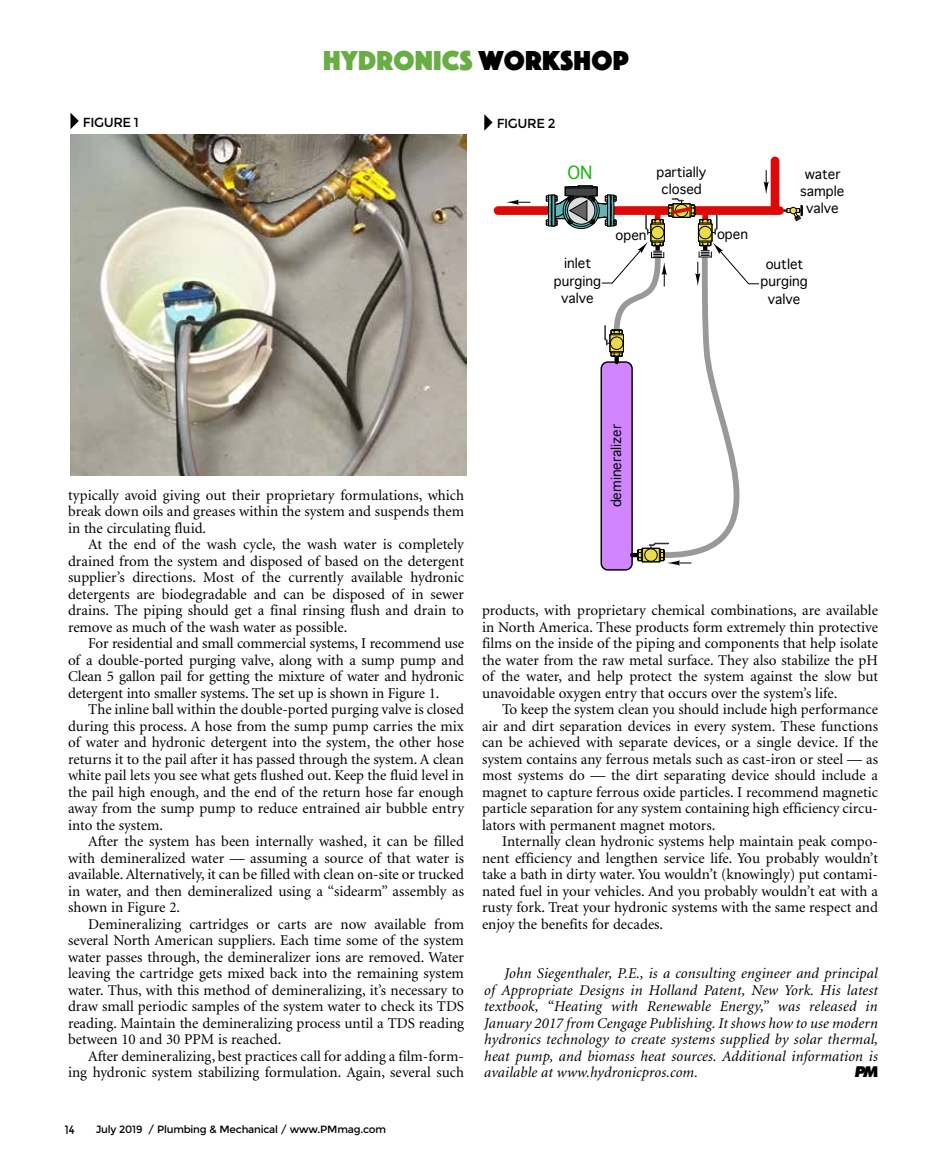
<style>
.page{position:relative;width:945px;height:1161px;background:#fff}
.page>*{position:absolute;margin:0;border:0;box-sizing:border-box;transform-origin:0 0}
.t1{font:28.5px "Phosphate Solid";letter-spacing:.01em;color:#68ae45}
.t2{font:17.4px "Geneva";color:#1fb714}
.t3{font:15px/16.5px "Minion";color:#000;text-align:justify}
.t4{font:italic 15px/16.5px "Minion";letter-spacing:.01em;color:#000;text-align:justify}
.t5{font:italic 800 14.25px "Futura";color:#000}
.t6{font:13.2px "Montserrat";letter-spacing:-.03em;color:#000}
.t7{font:13.05px/17.4px "Geneva";color:#000;text-align:center}
.t8{font:12px "Montserrat";color:#000;scale:.85 1}
.t9{font:10.5px "Montserrat";letter-spacing:-.02em;color:#000}
.s1{color:#000}
</style>
<div class="page">
<svg style="left:70px;top:113px;width:9px;height:16px"></svg>
<img style="left:70px;top:134px;width:396px;height:342px">
<div style="left:771px;top:161px;width:8px;height:50px;background:#dd0907"></div>
<div style="left:498px;top:206px;width:282px;height:9px;background:#dd0907"></div>
<svg style="left:506px;top:200px;width:24px;height:5px"></svg>
<svg style="left:546px;top:170px;width:257px;height:396px"></svg>
<svg style="left:484px;top:114px;width:9px;height:17px"></svg>
<p class="t6" style="left:83px;top:114px;width:58px">FIGURE 1</p>
<h1 class="t1" style="left:323px;top:40px;width:307px">HYDRONICS <span class="s1">WORKSHOP</span></h1>
<p class="t6" style="left:497px;top:116px;width:60px">FIGURE 2</p>
<p class="t2" style="left:567px;top:163px;width:27px">ON</p>
<p class="t7" style="left:657px;top:163px;width:51px">partially closed</p>
<p class="t7" style="left:616px;top:227px;width:32px">open</p>
<p class="t7" style="left:717px;top:226px;width:32px">open</p>
<p class="t7" style="left:800px;top:165px;width:46px">water sample valve</p>
<p class="t7" style="left:554px;top:255px;width:49px">inlet purging valve</p>
<p class="t7" style="left:761px;top:255px;width:49px">outlet purging valve</p>
<p class="t3" style="left:68px;top:487px;width:398px">typically avoid giving out their proprietary formulations, which break down oils and greases within the system and suspends them in the circulating fluid.</p>
<p class="t3" style="left:68px;top:537px;width:398px;text-indent:20px">At the end of the wash cycle, the wash water is completely drained from the system and disposed of based on the detergent supplier’s directions. Most of the currently available hydronic detergents are biodegradable and can be disposed of in sewer drains. The piping should get a final rinsing flush and drain to remove as much of the wash water as possible.</p>
<p class="t3" style="left:68px;top:636px;width:398px;text-indent:20px">For residential and small commercial systems, I recommend use of a double-ported purging valve, along with a sump pump and Clean 5 gallon pail for getting the mixture of water and hydronic detergent into smaller systems. The set up is shown in Figure 1.</p>
<p class="t3" style="left:68px;top:702px;width:398px;text-indent:20px">The inline ball within the double-ported purging valve is closed during this process. A hose from the sump pump carries the mix of water and hydronic detergent into the system, the other hose returns it to the pail after it has passed through the system. A clean white pail lets you see what gets flushed out. Keep the fluid level in the pail high enough, and the end of the return hose far enough away from the sump pump to reduce entrained air bubble entry into the system.</p>
<p class="t3" style="left:68px;top:834px;width:398px;text-indent:20px">After the system has been internally washed, it can be filled with demineralized water — assuming a source of that water is available. Alternatively, it can be filled with clean on-site or trucked in water, and then demineralized using a “sidearm” assembly as shown in Figure 2.</p>
<p class="t3" style="left:68px;top:916px;width:398px;text-indent:20px">Demineralizing cartridges or carts are now available from several North American suppliers. Each time some of the system water passes through, the demineralizer ions are removed. Water leaving the cartridge gets mixed back into the remaining system water. Thus, with this method of demineralizing, it’s necessary to draw small periodic samples of the system water to check its TDS reading. Maintain the demineralizing process until a TDS reading between 10 and 30 PPM is reached.</p>
<p class="t3" style="left:68px;top:1048px;width:398px;text-align:right">After demineralizing, best practices call for adding a film-form&shy;ing hydronic system stabilizing formulation. Again, several such</p>
<p class="t8" style="left:65px;top:1123px;width:13px">14</p>
<p class="t9" style="left:96px;top:1124px;width:292px">July 2019 / Plumbing &amp; Mechanical / www.PMmag.com</p>
<p class="t7" style="left:608px;top:507px;width:85px;rotate:-90deg">demineralizer</p>
<p class="t3" style="left:482px;top:603px;width:398px">products, with proprietary chemical combinations, are available in North America. These products form extremely thin protective films on the inside of the piping and components that help isolate the water from the raw metal surface. They also stabilize the pH of the water, and help protect the system against the slow but unavoidable oxygen entry that occurs over the system’s life.</p>
<p class="t3" style="left:482px;top:702px;width:398px;text-indent:20px">To keep the system clean you should include high performance air and dirt separation devices in every system. These functions can be achieved with separate devices, or a single device. If the system contains any ferrous metals such as cast-iron or steel — as most systems do — the dirt separating device should include a magnet to capture ferrous oxide particles. I recommend magnetic particle separation for any system containing high efficiency circu&shy;lators with permanent magnet motors.</p>
<p class="t3" style="left:482px;top:834px;width:398px;text-indent:20px">Internally clean hydronic systems help maintain peak compo&shy;nent efficiency and lengthen service life. You probably wouldn’t take a bath in dirty water. You wouldn’t (knowingly) put contami&shy;nated fuel in your vehicles. And you probably wouldn’t eat with a rusty fork. Treat your hydronic systems with the same respect and enjoy the benefits for decades.</p>
<p class="t4" style="left:484px;top:966px;width:395px;text-indent:20px">John Siegenthaler, P.E., is a consulting engineer and principal of Appropriate Designs in Holland Patent, New York. His latest textbook, “Heating with Renewable Energy,” was released in January 2017 from Cengage Publishing. It shows how to use modern hydronics technology to create systems supplied by solar thermal, heat pump, and biomass heat sources. Additional information is available at www.hydronicpros.com.</p>
<p class="t5" style="left:854px;top:1063px;width:25px">PM</p>
</div>
